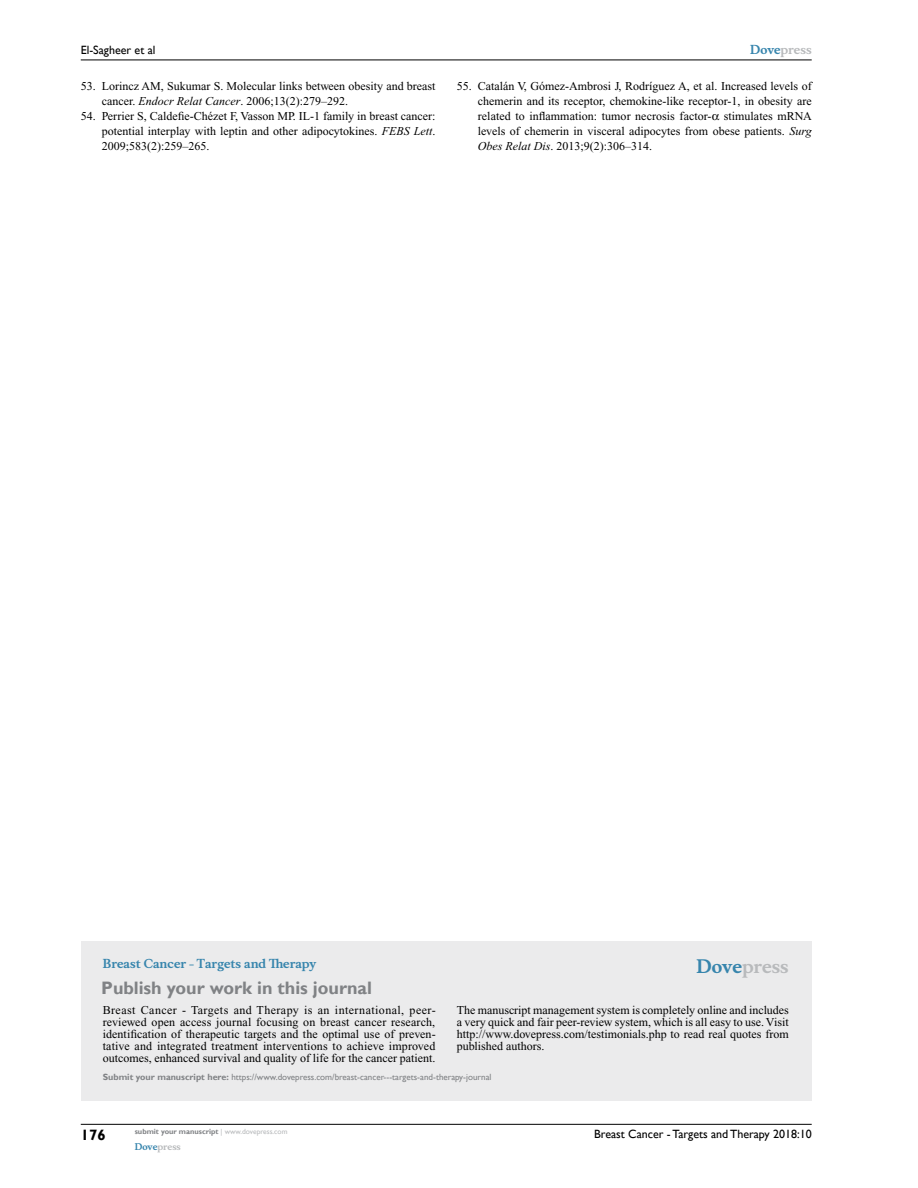
<style>
.page{position:relative;width:918px;height:1188px;background:#fff}
.page>*{position:absolute;margin:0;border:0;box-sizing:border-box;transform-origin:0 0}
.t1{font:700 18px "Gill Sans";color:#808285}
.t2{font:700 18px "Musee";color:#b8babc}
.t3{font:700 15px "Gill Sans";color:#000}
.t4{font:12px/12px "Times New Roman";color:#000;text-align:justify}
.t5{font:12px "Gill Sans";color:#000}
.t6{font:700 12px "Musee";color:#3785ad}
.t7{font:700 12px "Musee";color:#b8babc}
.t8{font:9px "Gill Sans";color:#808285}
.t9{font:700 9px "Musee";color:#b8babc}
.t10{font:700 7.5px "Gill Sans";color:#808285}
.s1{font-style:italic}
.s2{color:#3785ad}
.s3{font-weight:700}
.s4{font-weight:400;color:#b8babc}
</style>
<div class="page">
<div style="left:81px;top:941px;width:731px;height:160px;background:#ebebec"></div>
<hr style="left:81px;top:1124px;width:731px;height:1px;background:#000">
<hr style="left:81px;top:60px;width:731px;height:1px;background:#000">
<p class="t5" style="left:81px;top:43px;width:76px">El-Sagheer et al</p>
<p class="t4" style="left:102px;top:79px;width:335px;line-height:15px;text-indent:-21px">53. Lorincz AM, Sukumar S. Molecular links between obesity and breast cancer. <span class="s1">Endocr Relat Cancer</span>. 2006;13(2):279–292.</p>
<p class="t4" style="left:102px;top:109px;width:335px;line-height:15px;text-indent:-21px">54. Perrier S, Caldefie-Chézet F, Vasson MP. IL-1 family in breast cancer: potential interplay with leptin and other adipocytokines. <span class="s1">FEBS Lett</span>.<br>2009;583(2):259–265.</p>
<p class="t7" style="left:750px;top:43px;width:63px"><span class="s2">Dove</span>press</p>
<p class="t4" style="left:478px;top:79px;width:335px;line-height:15px;text-indent:-21px">55. Catalán V, Gómez-Ambrosi J, Rodríguez A, et al. Increased levels of chemerin and its receptor, chemokine-like receptor-1, in obesity are related to inflammation: tumor necrosis factor- stimulates mRNA levels of chemerin in visceral adipocytes from obese patients. <span class="s1">Surg Obes Relat Dis</span>. 2013;9(2):306–314.</p>
<p class="t6" style="left:103px;top:956px;width:215px">Breast Cancer - Targets and Therapy</p>
<h1 class="t1" style="left:101px;top:977px;width:272px">Publish your work in this journal</h1>
<h1 class="t2" style="left:697px;top:955px;width:94px"><span class="s2">Dove</span>press</h1>
<p class="t4" style="left:103px;top:1004px;width:334px">Breast Cancer - Targets and Therapy is an international, peer&shy;reviewed open access journal focusing on breast cancer research, identification of therapeutic targets and the optimal use of preven&shy;tative and integrated treatment interventions to achieve improved outcomes, enhanced survival and quality of life for the cancer patient.</p>
<p class="t4" style="left:457px;top:1004px;width:334px">The manuscript management system is completely online and includes a very quick and fair peer-review system, which is all easy to use. Visit http://www.dovepress.com/testimonials.php to read real quotes from published authors.</p>
<p class="t8" style="left:103px;top:1072px;width:390px"><span class="s3">Submit your manuscript here:</span> https://www.dovepress.com/breast-cancer---targets-and-therapy-journal</p>
<p class="t3" style="left:81px;top:1126px;width:26px">176</p>
<p class="t10" style="left:135px;top:1127px;width:154px">submit your manuscript <span class="s4">| www.dovepress.com</span></p>
<p class="t9" style="left:135px;top:1141px;width:48px"><span class="s2">Dove</span>press</p>
<p class="t5" style="left:594px;top:1127px;width:219px">Breast Cancer - Targets and Therapy 2018:10</p>
</div>
